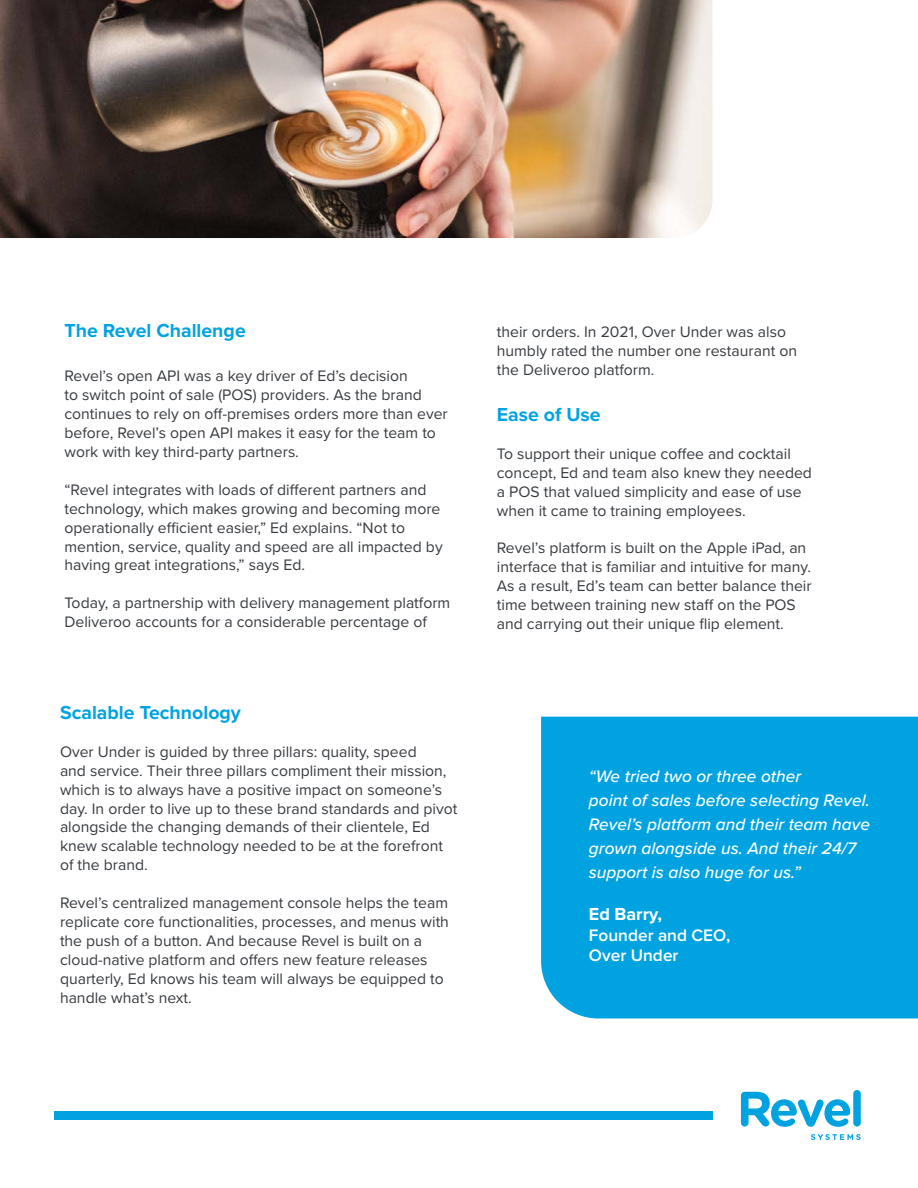
<style>
.page{position:relative;width:918px;height:1188px;background:#fff}
.page>*{position:absolute;margin:0;border:0;box-sizing:border-box;transform-origin:0 0}
.t1{font:700 19.5px "Proxima Nova";color:#00a3e0}
.t2{font:700 18px "Proxima Nova";color:#fff}
.t3{font:italic 500 17.25px/24px "Proxima Nova";color:#fff}
.t4{font:600 17.25px/20.7px "Proxima Nova";color:#fff}
.t5{font:15.75px/18.9px "Proxima Nova";color:#373b40}
</style>
<div class="page">
<svg style="left:741px;top:1090px;width:120px;height:37px"></svg>
<svg style="left:811px;top:1134px;width:50px;height:6px"></svg>
<div style="left:54px;top:1111px;width:659px;height:9px;background:#00a3e0"></div>
<div style="left:541px;top:717px;width:377px;height:302px;background:#00a3e0"></div>
<img style="left:0;top:0;width:713px;height:238px">
<p class="t1" style="left:64px;top:316px;width:183px">The Revel Challenge</p>
<p class="t5" style="left:64px;top:366px;width:385px">Revel’s open API was a key driver of Ed’s decision<br>to switch point of sale (POS) providers. As the brand continues to rely on off-premises orders more than ever before, Revel’s open API makes it easy for the team to work with key third-party partners.</p>
<p class="t5" style="left:64px;top:479px;width:380px">“Revel integrates with loads of different partners and technology, which makes growing and becoming more operationally efficient easier,” Ed explains. “Not to mention, service, quality and speed are all impacted by having great integrations,” says Ed.</p>
<p class="t5" style="left:64px;top:593px;width:387px">Today, a partnership with delivery management platform<br>Deliveroo accounts for a considerable percentage of</p>
<p class="t1" style="left:60px;top:698px;width:182px">Scalable Technology</p>
<p class="t5" style="left:60px;top:741px;width:399px">Over Under is guided by three pillars: quality, speed<br>and service. Their three pillars compliment their mission, which is to always have a positive impact on someone’s day. In order to live up to these brand standards and pivot alongside the changing demands of their clientele, Ed knew scalable technology needed to be at the forefront of the brand.</p>
<p class="t5" style="left:60px;top:893px;width:390px">Revel’s centralized management console helps the team replicate core functionalities, processes, and menus with the push of a button. And because Revel is built on a cloud-native platform and offers new feature releases quarterly, Ed knows his team will always be equipped to handle what’s next.</p>
<p class="t5" style="left:497px;top:322px;width:302px">their orders. In 2021, Over Under was also humbly rated the number one restaurant on the Deliveroo platform.</p>
<p class="t1" style="left:497px;top:400px;width:105px">Ease of Use</p>
<p class="t5" style="left:497px;top:443px;width:317px">To support their unique coffee and cocktail concept, Ed and team also knew they needed a POS that valued simplicity and ease of use when it came to training employees.</p>
<p class="t5" style="left:497px;top:538px;width:316px">Revel’s platform is built on the Apple iPad, an interface that is familiar and intuitive for many.<br>As a result, Ed’s team can better balance their time between training new staff on the POS and carrying out their unique flip element.</p>
<p class="t3" style="left:589px;top:763px;width:283px">“We tried two or three other<br>point of sales before selecting Revel.<br>Revel’s platform and their team have grown alongside us. And their 24/7 support is also huge for us.”</p>
<p class="t2" style="left:589px;top:900px;width:75px">Ed Barry,</p>
<p class="t4" style="left:589px;top:924px;width:143px">Founder and CEO,<br>Over Under</p>
</div>
